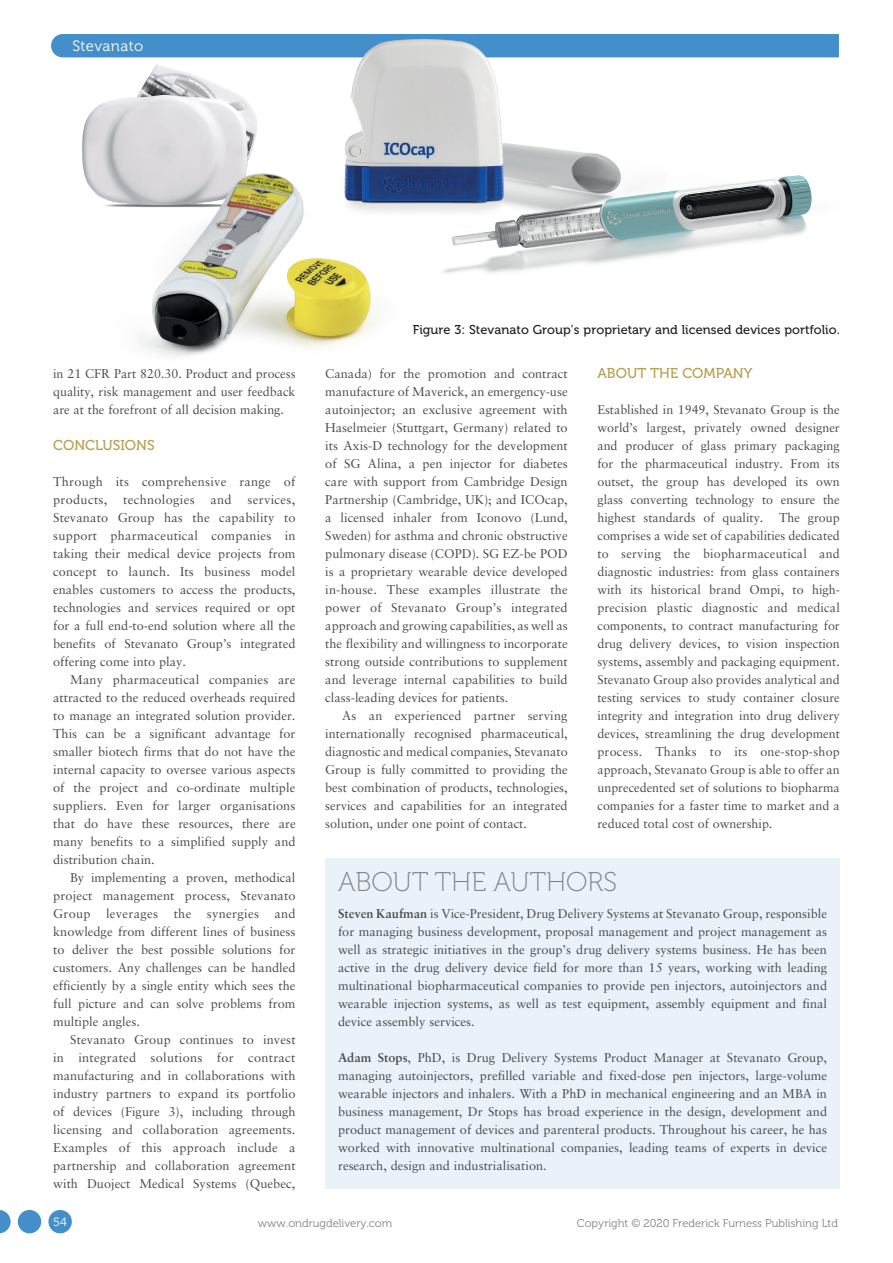
<style>
.page{position:relative;width:893px;height:1263px;background:#fff}
.page>*{position:absolute;margin:0;border:0;box-sizing:border-box;transform-origin:0 0}
.MF_Boxed_text_title{font:27px "Museo 100";color:#808285}
.t1{font:15px "Museo 300";letter-spacing:.025em;color:#fff}
.MF_Xhead{font:14.25px "Museo 500";color:#b6a04f}
.MF_body_no_indent{font:12.75px/18px "Sabon LT Std";color:#4b4c4d;text-align:justify}
.MF_body{font:12.75px/18px "Sabon LT Std";color:#4b4c4d;text-align:justify}
.MF_Captions{font:12.75px "Museo 500";letter-spacing:.005em;color:#231f20}
.t2{font:12px "Museo 300";color:#fff}
.t3{font:11.25px "Museo 300";color:#808285}
.s1{font-weight:700}
</style>
<div class="page">
<img style="left:53px;top:34px;width:786px;height:323px">
<div style="left:325px;top:858px;width:515px;height:330px;background:#eaf1f9"></div>
<div style="left:48px;top:1210px;width:24px;height:23px;background:#448fc9;border-radius:50%"></div>
<div style="left:18px;top:1210px;width:23px;height:23px;background:#448fc9;border-radius:50%"></div>
<svg style="left:0;top:1210px;width:11px;height:23px"></svg>
<p class="t1" style="left:72px;top:37px;width:72px">Stevanato</p>
<p class="MF_body_no_indent" style="left:53px;top:364px;width:244px">in 21 CFR Part 820.30. Product and process quality, risk management and user feedback are at the forefront of all decision making.</p>
<p class="MF_Xhead" style="left:53px;top:437px;width:103px">CONCLUSIONS</p>
<p class="MF_body_no_indent" style="left:53px;top:472px;width:244px">Through its comprehensive range of products, technologies and services, Stevanato Group has the capability to support pharmaceutical companies in taking their medical device projects from concept to launch. Its business model enables customers to access the products, technologies and services required or opt for a full end-to-end solution where all the benefits of Stevanato Group’s integrated offering come into play.</p>
<p class="MF_body" style="left:53px;top:670px;width:244px;text-indent:17px">Many pharmaceutical companies are attracted to the reduced overheads required to manage an integrated solution provider.<br>This can be a significant advantage for smaller biotech firms that do not have the internal capacity to oversee various aspects of the project and co-ordinate multiple suppliers. Even for larger organisations that do have these resources, there are many benefits to a simplified supply and distribution chain.</p>
<p class="MF_body" style="left:53px;top:868px;width:244px;text-indent:17px">By implementing a proven, methodical project management process, Stevanato Group leverages the synergies and knowledge from different lines of business to deliver the best possible solutions for customers. Any challenges can be handled efficiently by a single entity which sees the full picture and can solve problems from multiple angles.</p>
<p class="MF_body" style="left:53px;top:1030px;width:244px;text-indent:17px">Stevanato Group continues to invest in integrated solutions for contract manufacturing and in collaborations with industry partners to expand its portfolio of devices (Figure 3), including through licensing and collaboration agreements.<br>Examples of this approach include a partnership and collaboration agreement with Duoject Medical Systems (Quebec,</p>
<p class="MF_Captions" style="left:413px;top:322px;width:429px">Figure 3: Stevanato Group’s proprietary and licensed devices portfolio.</p>
<p class="MF_body" style="left:325px;top:364px;width:244px">Canada) for the promotion and contract manufacture of Maverick, an emergency-use autoinjector; an exclusive agreement with Haselmeier (Stuttgart, Germany) related to its Axis-D technology for the development of SG Alina, a pen injector for diabetes care with support from Cambridge Design Partnership (Cambridge, UK); and ICOcap, a licensed inhaler from Iconovo (Lund, Sweden) for asthma and chronic obstructive pulmonary disease (COPD). SG EZ-be POD is a proprietary wearable device developed in-house. These examples illustrate the power of Stevanato Group’s integrated approach and growing capabilities, as well as the flexibility and willingness to incorporate strong outside contributions to supplement and leverage internal capabilities to build class-leading devices for patients.</p>
<p class="MF_body" style="left:325px;top:706px;width:244px;text-indent:17px">As an experienced partner serving internationally recognised pharmaceutical, diagnostic and medical companies, Stevanato Group is fully committed to providing the best combination of products, technologies, services and capabilities for an integrated solution, under one point of contact.</p>
<p class="MF_Xhead" style="left:597px;top:365px;width:156px">ABOUT THE COMPANY</p>
<p class="MF_body_no_indent" style="left:597px;top:400px;width:244px">Established in 1949, Stevanato Group is the world’s largest, privately owned designer and producer of glass primary packaging for the pharmaceutical industry. From its outset, the group has developed its own glass converting technology to ensure the highest standards of quality. The group comprises a wide set of capabilities dedicated to serving the biopharmaceutical and diagnostic industries: from glass containers with its historical brand Ompi, to high&shy;precision plastic diagnostic and medical components, to contract manufacturing for drug delivery devices, to vision inspection systems, assembly and packaging equipment.<br>Stevanato Group also provides analytical and testing services to study container closure integrity and integration into drug delivery devices, streamlining the drug development process. Thanks to its one-stop-shop approach, Stevanato Group is able to offer an unprecedented set of solutions to biopharma companies for a faster time to market and a reduced total cost of ownership.</p>
<p class="MF_Boxed_text_title" style="left:338px;top:867px;width:281px">ABOUT THE AUTHORS</p>
<p class="MF_body_no_indent" style="left:338px;top:904px;width:491px"><span class="s1">Steven Kaufman</span> is Vice-President, Drug Delivery Systems at Stevanato Group, responsible for managing business development, proposal management and project management as well as strategic initiatives in the group’s drug delivery systems business. He has been active in the drug delivery device field for more than 15 years, working with leading multinational biopharmaceutical companies to provide pen injectors, autoinjectors and wearable injection systems, as well as test equipment, assembly equipment and final device assembly services.</p>
<p class="MF_body_no_indent" style="left:338px;top:1048px;width:491px"><span class="s1">Adam Stops</span>, PhD, is Drug Delivery Systems Product Manager at Stevanato Group, managing autoinjectors, prefilled variable and fixed-dose pen injectors, large-volume wearable injectors and inhalers. With a PhD in mechanical engineering and an MBA in business management, Dr Stops has broad experience in the design, development and product management of devices and parenteral products. Throughout his career, he has worked with innovative multinational companies, leading teams of experts in device research, design and industrialisation.</p>
<p class="t2" style="left:53px;top:1215px;width:15px">54</p>
<p class="t3" style="left:258px;top:1217px;width:136px">www.ondrugdelivery.com</p>
<p class="t3" style="left:577px;top:1217px;width:263px">Copyright © 2020 Frederick Furness Publishing Ltd</p>
</div>
